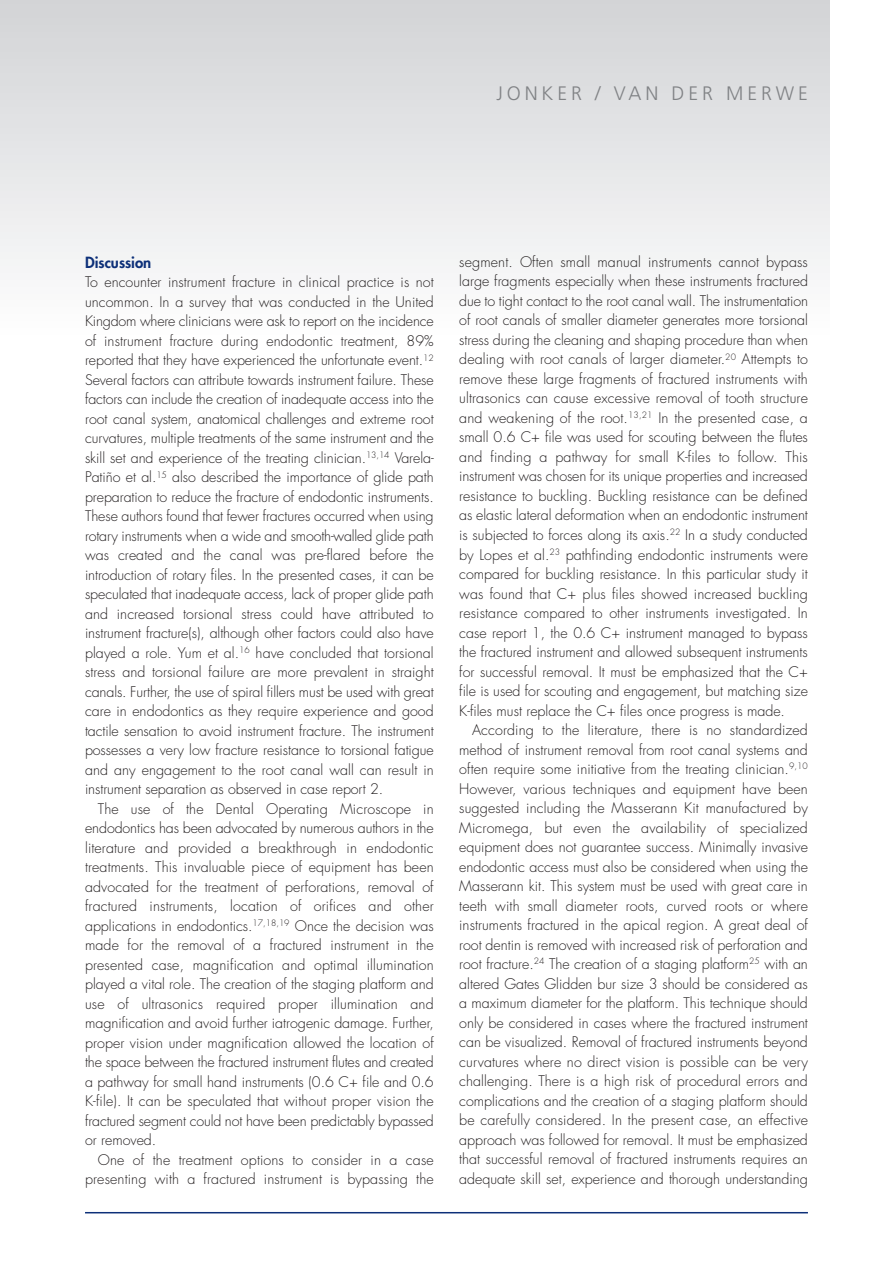
<style>
.page{position:relative;width:893px;height:1263px;background:#fff}
.page>*{position:absolute;margin:0;border:0;box-sizing:border-box;transform-origin:0 0}
.t1{font:300 19.5px "Frutiger";letter-spacing:.2em;color:#808285}
.t2{font:800 15px "Futura";color:#0d3079}
.t3{font:300 14.25px/19.5px "Futura";color:#231f20;text-align:justify}
</style>
<div class="page">
<div style="left:0;top:0;width:829px;height:334px;background:linear-gradient(to bottom,#d2d3d6,#fdfdfe)"></div>
<hr style="left:85px;top:1212px;width:723px;height:1px;background:#0d3079">
<h1 class="t1" style="left:496px;top:85px;width:313px">JONKER / VAN DER MERWE</h1>
<p class="t2" style="left:85px;top:255px;width:68px">Discussion</p>
<p class="t3" style="left:85px;top:274px;width:350px">To encounter instrument fracture in clinical practice is not uncommon. In a survey that was conducted in the United Kingdom where clinicians were ask to report on the incidence of instrument fracture during endodontic treatment, 89% reported that they have experienced the unfortunate event.<sup>12<br></sup>Several factors can attribute towards instrument failure. These factors can include the creation of inadequate access into the root canal system, anatomical challenges and extreme root curvatures, multiple treatments of the same instrument and the skill set and experience of the treating clinician.<sup>13,14</sup> Varela-Patiño et al.<sup>15</sup> also described the importance of glide path preparation to reduce the fracture of endodontic instruments.<br>These authors found that fewer fractures occurred when using rotary instruments when a wide and smooth-walled glide path was created and the canal was pre-flared before the introduction of rotary files. In the presented cases, it can be speculated that inadequate access, lack of proper glide path and increased torsional stress could have attributed to instrument fracture(s), although other factors could also have played a role. Yum et al.<sup>16</sup> have concluded that torsional stress and torsional failure are more prevalent in straight canals. Further, the use of spiral fillers must be used with great care in endodontics as they require experience and good tactile sensation to avoid instrument fracture. The instrument possesses a very low fracture resistance to torsional fatigue and any engagement to the root canal wall can result in instrument separation as observed in case report 2.</p>
<p class="t3" style="left:85px;top:800px;width:350px;text-indent:13px">The use of the Dental Operating Microscope in endodontics has been advocated by numerous authors in the literature and provided a breakthrough in endodontic treatments. This invaluable piece of equipment has been advocated for the treatment of perforations, removal of fractured instruments, location of orifices and other applications in endodontics.<sup>17,18,19</sup> Once the decision was made for the removal of a fractured instrument in the presented case, magnification and optimal illumination played a vital role. The creation of the staging platform and use of ultrasonics required proper illumination and magnification and avoid further iatrogenic damage. Further, proper vision under magnification allowed the location of the space between the fractured instrument flutes and created a pathway for small hand instruments (0.6 C+ file and 0.6<br>K-file). It can be speculated that without proper vision the fractured segment could not have been predictably bypassed or removed.</p>
<p class="t3" style="left:85px;top:1151px;width:350px;text-align:right">One of the treatment options to consider in a case presenting with a fractured instrument is bypassing the</p>
<p class="t3" style="left:459px;top:253px;width:350px">segment. Often small manual instruments cannot bypass large fragments especially when these instruments fractured due to tight contact to the root canal wall. The instrumentation of root canals of smaller diameter generates more torsional stress during the cleaning and shaping procedure than when dealing with root canals of larger diameter.<sup>20</sup> Attempts to remove these large fragments of fractured instruments with ultrasonics can cause excessive removal of tooth structure and weakening of the root.<sup>13,21</sup> In the presented case, a small 0.6 C+ file was used for scouting between the flutes and finding a pathway for small K-files to follow. This instrument was chosen for its unique properties and increased resistance to buckling. Buckling resistance can be defined as elastic lateral deformation when an endodontic instrument is subjected to forces along its axis.<sup>22</sup> In a study conducted by Lopes et al.<sup>23</sup> pathfinding endodontic instruments were compared for buckling resistance. In this particular study it was found that C+ plus files showed increased buckling resistance compared to other instruments investigated. In case report 1, the 0.6 C+ instrument managed to bypass the fractured instrument and allowed subsequent instruments for successful removal. It must be emphasized that the C+ file is used for scouting and engagement, but matching size K-files must replace the C+ files once progress is made.</p>
<p class="t3" style="left:459px;top:721px;width:350px;text-indent:13px">According to the literature, there is no standardized method of instrument removal from root canal systems and often require some initiative from the treating clinician.<sup>9,10<br></sup>However, various techniques and equipment have been suggested including the Masserann Kit manufactured by Micromega, but even the availability of specialized equipment does not guarantee success. Minimally invasive endodontic access must also be considered when using the Masserann kit. This system must be used with great care in teeth with small diameter roots, curved roots or where instruments fractured in the apical region. A great deal of root dentin is removed with increased risk of perforation and root fracture.<sup>24</sup> The creation of a staging platform<sup>25</sup> with an altered Gates Glidden bur size 3 should be considered as a maximum diameter for the platform. This technique should only be considered in cases where the fractured instrument can be visualized. Removal of fractured instruments beyond curvatures where no direct vision is possible can be very challenging. There is a high risk of procedural errors and complications and the creation of a staging platform should be carefully considered. In the present case, an effective approach was followed for removal. It must be emphasized that successful removal of fractured instruments requires an adequate skill set, experience and thorough understanding</p>
</div>
